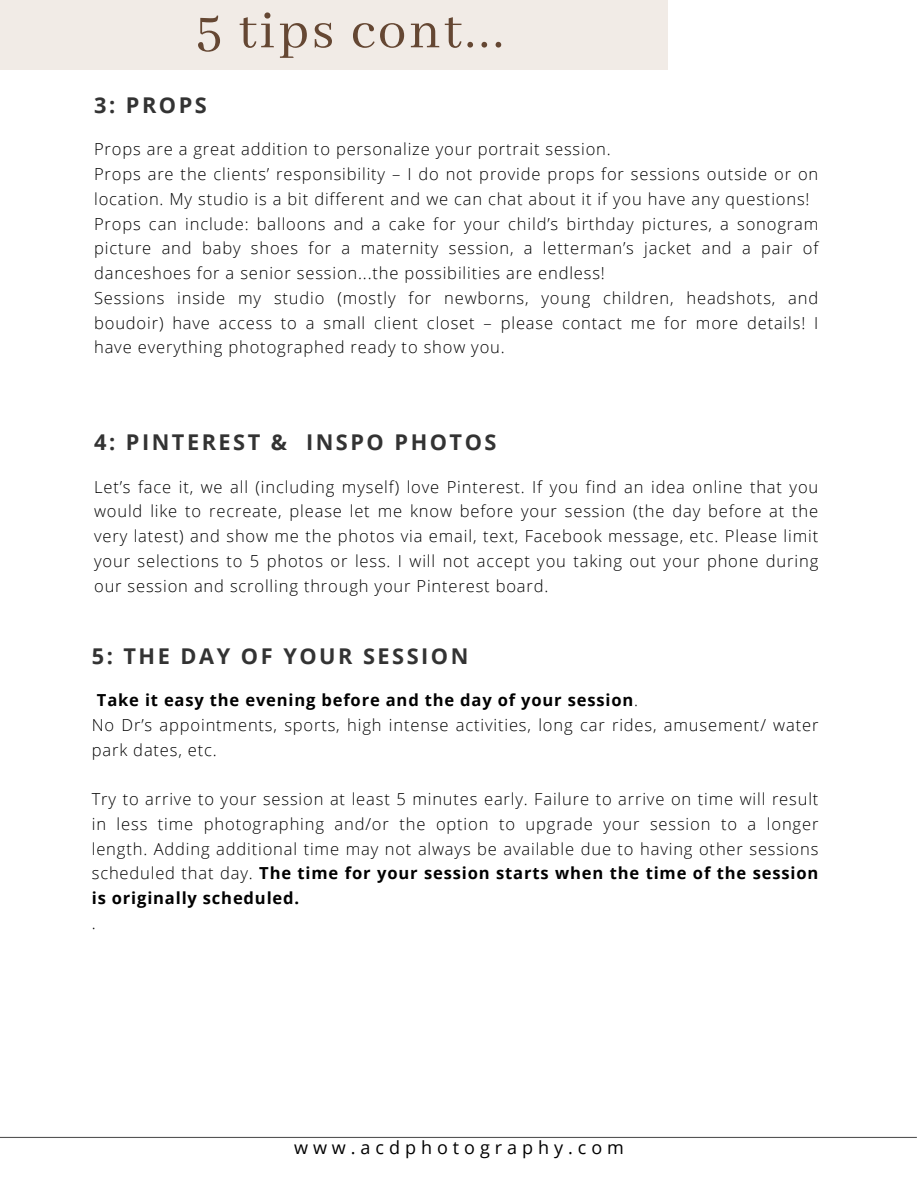
<style>
.page{position:relative;width:918px;height:1188px;background:#fff}
.page>*{position:absolute;margin:0;border:0;box-sizing:border-box;transform-origin:0 0}
.t1{font:57px "Abhaya Libre";letter-spacing:.05em;color:#654733}
.t2{font:700 21.75px "Open Sans";letter-spacing:.115em;color:#333}
.t3{font:18px "Open Sans";letter-spacing:.275em;color:#000}
.t4{font:300 16.5px/24.8px "Open Sans";letter-spacing:.05em;color:#000;text-align:justify}
.t5{font:700 16.5px "Open Sans";letter-spacing:.05em;color:#000}
.s1{font-weight:300}
.s2{font-weight:700}
</style>
<div class="page">
<div style="left:0;top:0;width:668px;height:70px;background:#f1ebe6"></div>
<hr style="left:0;top:1137px;width:917px;height:1px;background:#555">
<p class="t1" style="left:196px;top:-1px;width:310px">5 tips cont...</p>
<p class="t2" style="left:94px;top:90px;width:114px">3: PROPS</p>
<p class="t4" style="left:94px;top:137px;width:518px">Props are a great addition to personalize your portrait session.</p>
<p class="t4" style="left:94px;top:161px;width:726px">Props are the clients’ responsibility – I do not provide props for sessions outside or on location. My studio is a bit different and we can chat about it if you have any questions!</p>
<p class="t4" style="left:94px;top:211px;width:726px">Props can include: balloons and a cake for your child’s birthday pictures, a sonogram picture and baby shoes for a maternity session, a letterman’s jacket and a pair of danceshoes for a senior session...the possibilities are endless!</p>
<p class="t4" style="left:94px;top:285px;width:726px">Sessions inside my studio (mostly for newborns, young children, headshots, and boudoir) have access to a small client closet – please contact me for more details! I have everything photographed ready to show you.</p>
<p class="t2" style="left:94px;top:427px;width:404px">4: PINTEREST &amp; INSPO PHOTOS</p>
<p class="t4" style="left:94px;top:474px;width:726px">Let’s face it, we all (including myself) love Pinterest. If you find an idea online that you would like to recreate, please let me know before your session (the day before at the very latest) and show me the photos via email, text, Facebook message, etc. Please limit your selections to 5 photos or less. I will not accept you taking out your phone during our session and scrolling through your Pinterest board.</p>
<p class="t2" style="left:92px;top:640px;width:378px">5: THE DAY OF YOUR SESSION</p>
<p class="t5" style="left:97px;top:688px;width:543px">Take it easy the evening before and the day of your session<span class="s1">.</span></p>
<p class="t4" style="left:92px;top:712px;width:728px">No Dr’s appointments, sports, high intense activities, long car rides, amusement/ water park dates, etc.</p>
<p class="t4" style="left:92px;top:786px;width:728px">Try to arrive to your session at least 5 minutes early. Failure to arrive on time will result in less time photographing and/or the option to upgrade your session to a longer length. Adding additional time may not always be available due to having other sessions scheduled that day. <span class="s2">The time for your session starts when the time of the session is originally scheduled.</span></p>
<p class="t4" style="left:92px;top:910px;width:5px">.</p>
<p class="t3" style="left:294px;top:1135px;width:331px">www.acdphotography.com</p>
</div>
